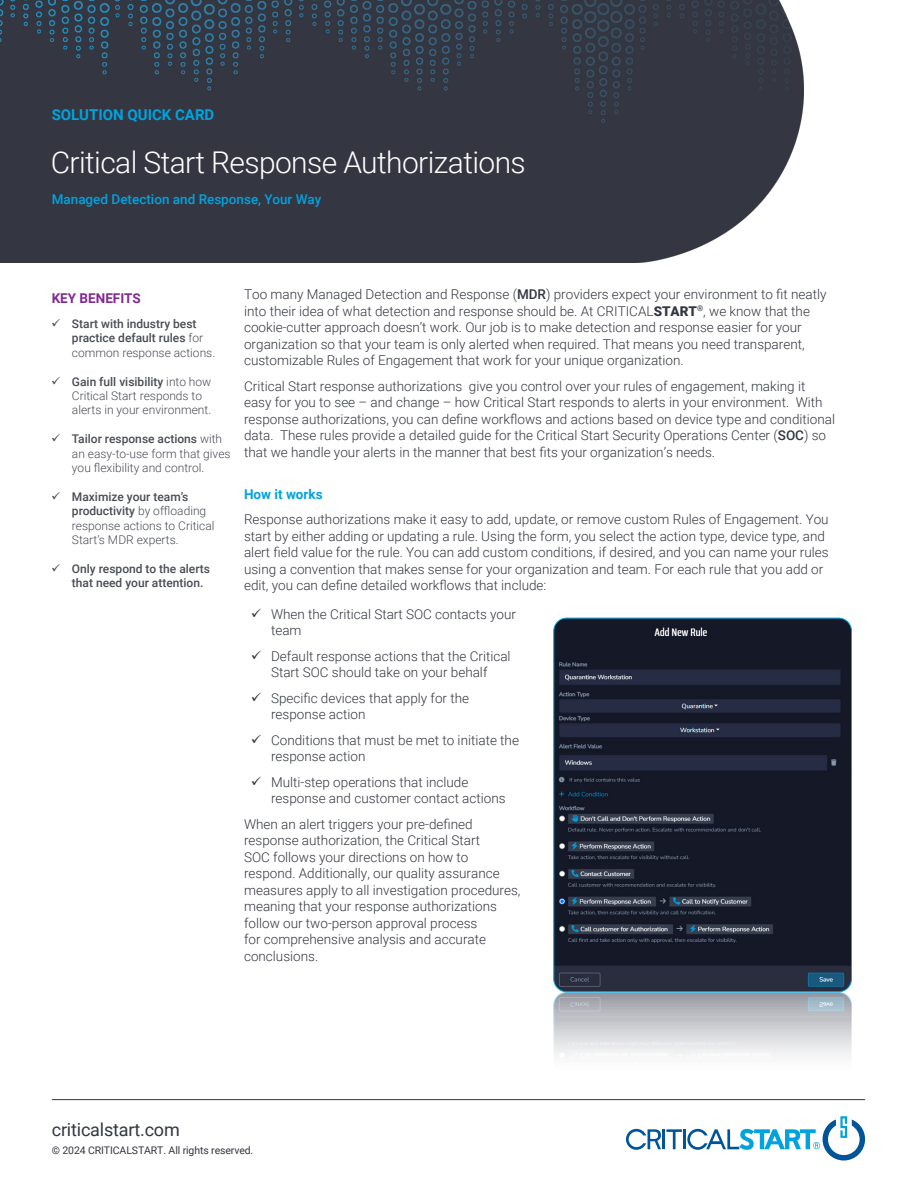
<style>
.page{position:relative;width:918px;height:1188px;background:#fff}
.page>*{position:absolute;margin:0;border:0;box-sizing:border-box;transform-origin:0 0}
.t1{font:300 30px "Roboto";letter-spacing:-.02em;color:#fff}
.t2{font:18px "Roboto";letter-spacing:-.01em;color:#343741}
.t3{font:700 15px "Roboto";color:#00a3de}
.t4{font:300 13.5px/16.5px "Roboto";color:#343741}
.t5{font:500 13.5px "Roboto";color:#00a3de}
.t6{font:700 13.5px "Roboto";color:#812990}
.t7{font:700 13.5px "Roboto";color:#00a3de}
.t8{font:300 12px/14.4px "Roboto";color:#343741}
.t9{font:500 12px/14.4px "Roboto";color:#343741}
.t10{font:10.5px "Roboto";letter-spacing:-.01em;color:#343741}
.s1{font-weight:300}
.s2{font-weight:500}
.s3{font-weight:900}
</style>
<div class="page">
<img style="left:0;top:0;width:803px;height:263px">
<img style="left:554px;top:618px;width:297px;height:374px">
<div style="left:553px;top:618px;width:299px;height:374px;border:1px solid #00a3de;border-radius:13px"></div>
<svg style="left:553px;top:992px;width:299px;height:109px"></svg>
<svg style="left:626px;top:1116px;width:239px;height:45px"></svg>
<hr style="left:52px;top:1099px;width:813px;height:1px;background:#343741">
<p class="t3" style="left:52px;top:105px;width:164px">SOLUTION QUICK CARD</p>
<h1 class="t1" style="left:51px;top:141px;width:476px">Critical Start Response Authorizations</h1>
<p class="t5" style="left:52px;top:190px;width:271px">Managed Detection and Response, Your Way</p>
<p class="t6" style="left:52px;top:289px;width:91px">KEY BENEFITS</p>
<p class="t9" style="left:72px;top:316px;width:145px">Start with industry best practice default rules <span class="s1">for common response actions.</span></p>
<p class="t8" style="left:72px;top:374px;width:141px"><span class="s2">Gain full visibility</span> into how<br>Critical Start responds to alerts in your environment.</p>
<p class="t8" style="left:72px;top:431px;width:160px"><span class="s2">Tailor response actions</span> with an easy-to-use form that gives you flexibility and control.</p>
<p class="t8" style="left:72px;top:489px;width:144px"><span class="s2">Maximize your team’s productivity</span> by offloading response actions to Critical<br>Start’s MDR experts.</p>
<p class="t9" style="left:72px;top:561px;width:140px">Only respond to the alerts that need your attention.</p>
<p class="t4" style="left:244px;top:286px;width:584px">Too many Managed Detection and Response (<span class="s2">MDR</span>) providers expect your environment to fit neatly into their idea of what detection and response should be. At CRITICAL<span class="s3">START</span><sup>®</sup>, we know that the cookie-cutter approach doesn’t work. Our job is to make detection and response easier for your organization so that your team is only alerted when required. That means you need transparent, customizable Rules of Engagement that work for your unique organization.</p>
<p class="t4" style="left:244px;top:377px;width:593px">Critical Start response authorizations give you control over your rules of engagement, making it easy for you to see – and change – how Critical Start responds to alerts in your environment. With response authorizations, you can define workflows and actions based on device type and conditional data. These rules provide a detailed guide for the Critical Start Security Operations Center (<span class="s2">SOC</span>) so that we handle your alerts in the manner that best fits your organization’s needs.</p>
<p class="t7" style="left:244px;top:484px;width:80px">How it works</p>
<p class="t4" style="left:244px;top:511px;width:586px">Response authorizations make it easy to add, update, or remove custom Rules of Engagement. You start by either adding or updating a rule. Using the form, you select the action type, device type, and alert field value for the rule. You can add custom conditions, if desired, and you can name your rules using a convention that makes sense for your organization and team. For each rule that you add or edit, you can define detailed workflows that include:</p>
<p class="t4" style="left:271px;top:605px;width:247px">When the Critical Start SOC contacts your team</p>
<p class="t4" style="left:271px;top:647px;width:241px">Default response actions that the Critical<br>Start SOC should take on your behalf</p>
<p class="t4" style="left:271px;top:689px;width:200px">Specific devices that apply for the response action</p>
<p class="t4" style="left:271px;top:731px;width:249px">Conditions that must be met to initiate the response action</p>
<p class="t4" style="left:271px;top:773px;width:236px">Multi-step operations that include response and customer contact actions</p>
<p class="t4" style="left:244px;top:815px;width:278px">When an alert triggers your pre-defined response authorization, the Critical Start<br>SOC follows your directions on how to respond. Additionally, our quality assurance measures apply to all investigation procedures, meaning that your response authorizations follow our two-person approval process<br>for comprehensive analysis and accurate conclusions.</p>
<h2 class="t2" style="left:52px;top:1117px;width:129px">criticalstart.com</h2>
<p class="t10" style="left:52px;top:1143px;width:203px">© 2024 CRITICALSTART. All rights reserved.</p>
</div>
